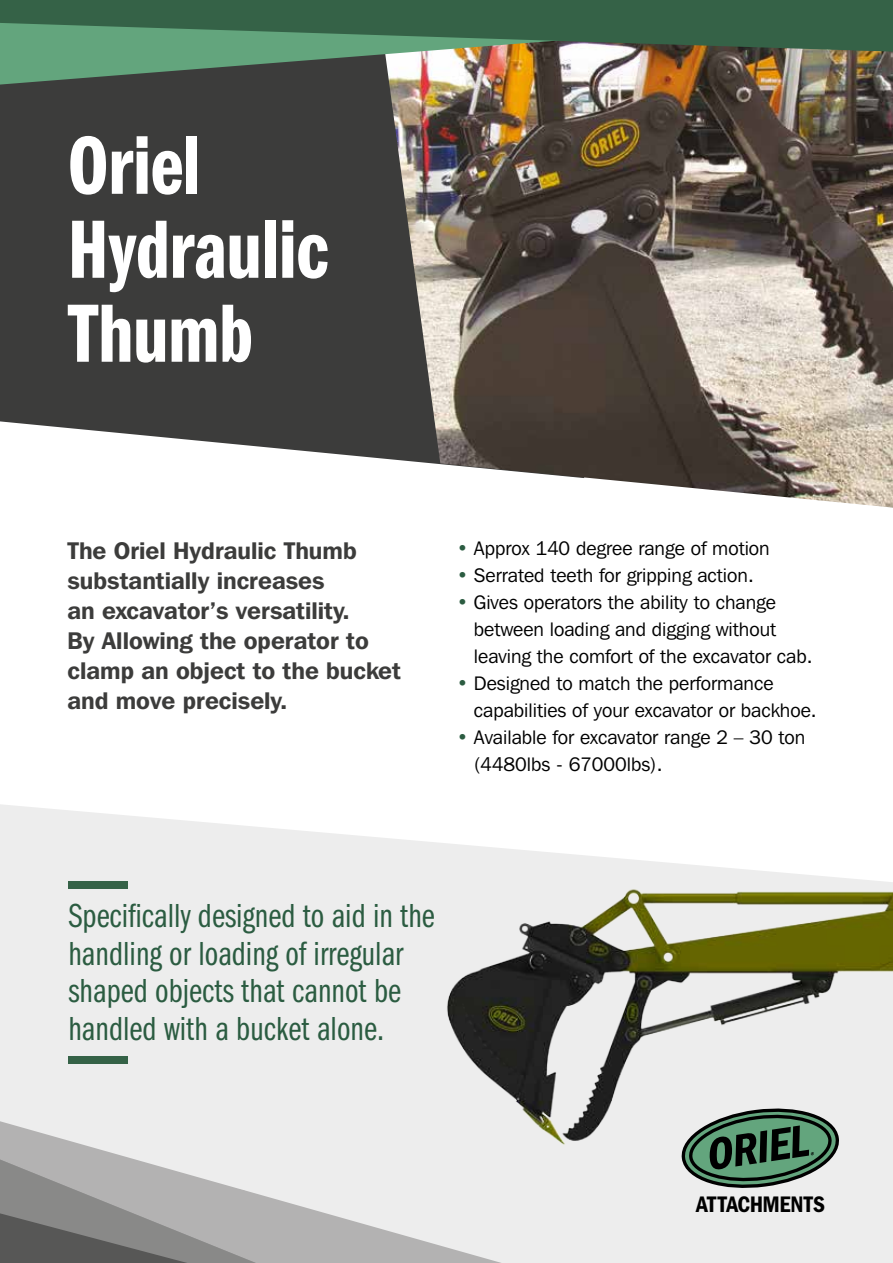
<style>
.page{position:relative;width:893px;height:1263px;background:#fff}
.page>*{position:absolute;margin:0;border:0;box-sizing:border-box;transform-origin:0 0}
.t1{font:85.5px/84px "Franklin Gothic LT Demi Cmpr";color:#fff}
.t2{font:34.5px/37.5px "Franklin Gothic LT Book Cmpr";color:#2b5c41}
.t3{font:600 24px/30px "Franklin Gothic IT Cby BT";color:#3c3c3b}
.t4{font:600 condensed 23.25px "Franklin Gothic LT";letter-spacing:-.025em;color:#000}
.t5{font:19.5px/27px "Franklin Gothic IT Cby BT";color:#000}
.s1{color:#2b5c41}
</style>
<div class="page">
<div style="left:0;top:85px;width:383px;height:374px;background:#3c3c3b"></div>
<img style="left:383px;top:52px;width:510px;height:456px">
<img style="left:0;top:52px;width:662px;height:33px">
<svg style="left:0;top:804px;width:893px;height:459px;fill:#ededed"></svg>
<img style="left:275px;top:842px;width:618px;height:314px">
<svg style="left:682px;top:1108px;width:157px;height:88px;background:#6f8979"></svg>
<div style="left:68px;top:881px;width:60px;height:7px;background:#356247"></div>
<svg style="left:0;top:0;width:893px;height:52px;background:#447255"></svg>
<svg style="left:386px;top:1121px;width:116px;height:142px;background:#e6e6e6"></svg>
<svg style="left:0;top:1055px;width:386px;height:208px;background:#c9c9c9"></svg>
<h1 class="t1" style="left:68px;top:125px;width:262px">Oriel<br>Hydraulic<br>Thumb</h1>
<p class="t3" style="left:68px;top:535px;width:335px">The Oriel Hydraulic Thumb substantially increases<br>an excavator’s versatility.<br>By Allowing the operator to clamp an object to the bucket and move precisely.</p>
<p class="t5" style="left:457px;top:534px;width:314px"><span class="s1">•</span> Approx 140 degree range of motion</p>
<p class="t5" style="left:457px;top:561px;width:298px"><span class="s1">•</span> Serrated teeth for gripping action.</p>
<p class="t5" style="left:474px;top:588px;width:340px;text-indent:-17px"><span class="s1">•</span> Gives operators the ability to change between loading and digging without leaving the comfort of the excavator cab.</p>
<p class="t5" style="left:474px;top:669px;width:344px;text-indent:-17px"><span class="s1">•</span> Designed to match the performance capabilities of your excavator or backhoe.</p>
<p class="t5" style="left:474px;top:723px;width:333px;text-indent:-17px"><span class="s1">•</span> Available for excavator range 2 – 30 ton (4480lbs - 67000lbs).</p>
<h2 class="t2" style="left:68px;top:897px;width:368px">Specifically designed to aid in the handling or loading of irregular shaped objects that cannot be handled with a bucket alone.</h2>
<p class="t4" style="left:696px;top:1190px;width:130px">ATTACHMENTS</p>
</div>
